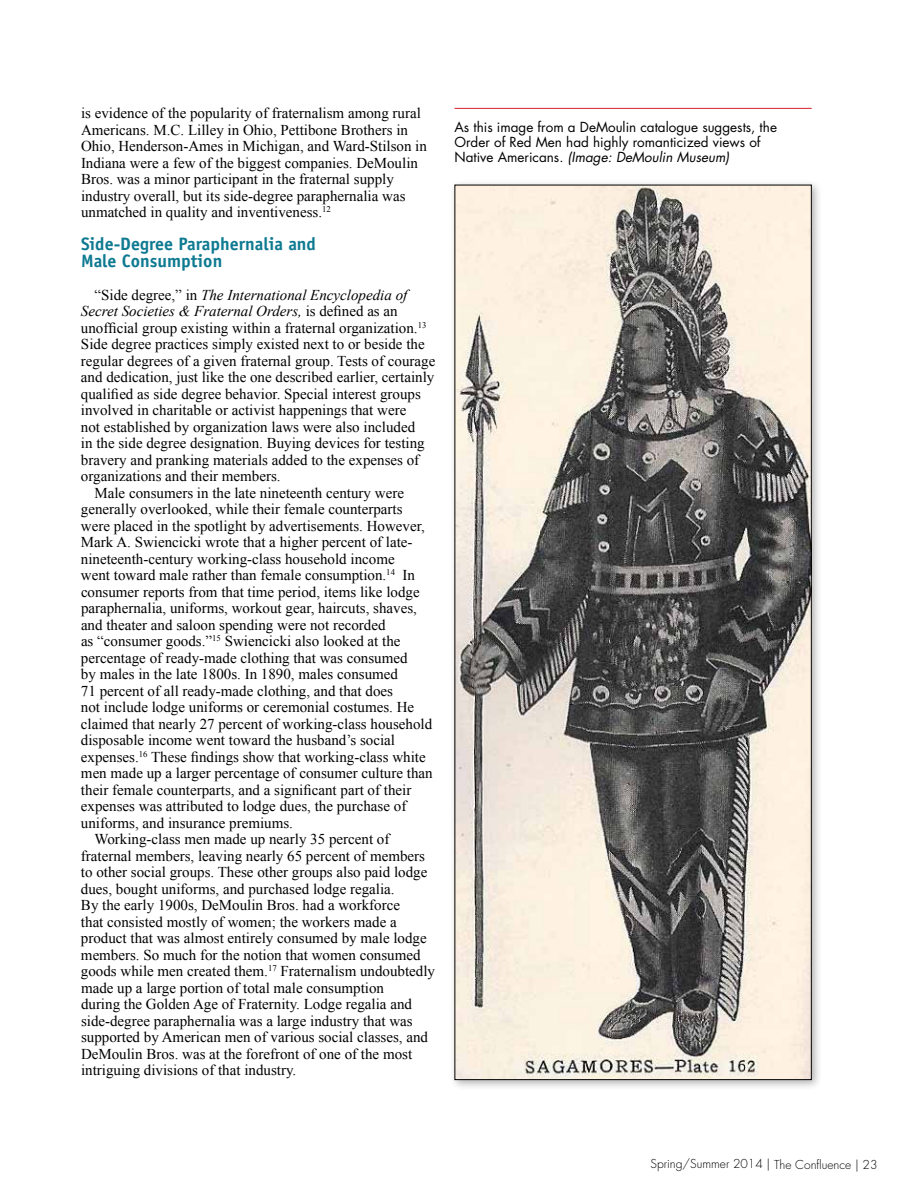
<style>
.page{position:relative;width:918px;height:1188px;background:#fff}
.page>*{position:absolute;margin:0;border:0;box-sizing:border-box;transform-origin:0 0}
.t1{font:700 18px/16.5px "Officina Sans Std";color:#0e7a91}
.t2{font:15px/16.5px "Times New Roman";color:#000}
.t3{font:italic 15px "Times New Roman";color:#000}
.t4{font:13.5px/15px "Futura Std";color:#000}
.t5{font:300 12px "Futura Std";color:#000}
.s1{font-style:normal}
.s2{font-style:italic}
</style>
<div class="page">
<div style="left:449px;top:180px;width:374px;height:911px;background:#000;opacity:.3"></div>
<img style="left:456px;top:187px;width:354px;height:891px">
<hr style="left:454px;top:108px;width:358px;height:1px;background:#d42027">
<p class="t2" style="left:81px;top:105px;width:347px">is evidence of the popularity of fraternalism among rural Americans. M.C. Lilley in Ohio, Pettibone Brothers in Ohio, Henderson-Ames in Michigan, and Ward-Stilson in Indiana were a few of the biggest companies. DeMoulin Bros. was a minor participant in the fraternal supply industry overall, but its side-degree paraphernalia was unmatched in quality and inventiveness.<sup>12</sup></p>
<p class="t1" style="left:81px;top:236px;width:237px">Side-Degree Paraphernalia and<br>Male Consumption</p>
<p class="t3" style="left:94px;top:285px;width:314px"><span class="s1">“Side degree,” in</span> The International Encyclopedia of</p>
<p class="t3" style="left:81px;top:301px;width:318px">Secret Societies &amp; Fraternal Orders, <span class="s1">is defined as an</span></p>
<p class="t2" style="left:81px;top:319px;width:347px">unofficial group existing within a fraternal organization.<sup>13</sup></p>
<p class="t2" style="left:81px;top:336px;width:345px">Side degree practices simply existed next to or beside the</p>
<p class="t2" style="left:81px;top:352px;width:356px">regular degrees of a given fraternal group. Tests of courage</p>
<p class="t2" style="left:81px;top:369px;width:355px">and dedication, just like the one described earlier, certainly</p>
<p class="t2" style="left:81px;top:385px;width:341px">qualified as side degree behavior. Special interest groups</p>
<p class="t2" style="left:81px;top:402px;width:327px">involved in charitable or activist happenings that were</p>
<p class="t2" style="left:81px;top:418px;width:336px">not established by organization laws were also included</p>
<p class="t2" style="left:81px;top:435px;width:345px">in the side degree designation. Buying devices for testing</p>
<p class="t2" style="left:81px;top:451px;width:340px">bravery and pranking materials added to the expenses of</p>
<p class="t2" style="left:81px;top:468px;width:201px">organizations and their members.</p>
<p class="t2" style="left:94px;top:484px;width:311px">Male consumers in the late nineteenth century were</p>
<p class="t2" style="left:81px;top:501px;width:323px">generally overlooked, while their female counterparts</p>
<p class="t2" style="left:81px;top:517px;width:345px">were placed in the spotlight by advertisements. However,</p>
<p class="t2" style="left:81px;top:534px;width:333px">Mark A. Swiencicki wrote that a higher percent of late-</p>
<p class="t2" style="left:81px;top:550px;width:315px">nineteenth-century working-class household income</p>
<p class="t2" style="left:81px;top:567px;width:336px">went toward male rather than female consumption.<sup>14</sup> In</p>
<p class="t2" style="left:81px;top:583px;width:340px">consumer reports from that time period, items like lodge</p>
<p class="t2" style="left:81px;top:600px;width:337px">paraphernalia, uniforms, workout gear, haircuts, shaves,</p>
<p class="t2" style="left:81px;top:616px;width:306px">and theater and saloon spending were not recorded</p>
<p class="t2" style="left:81px;top:633px;width:321px">as “consumer goods.”<sup>15</sup> Swiencicki also looked at the</p>
<p class="t2" style="left:81px;top:649px;width:328px">percentage of ready-made clothing that was consumed</p>
<p class="t2" style="left:81px;top:666px;width:319px">by males in the late 1800s. In 1890, males consumed</p>
<p class="t2" style="left:81px;top:682px;width:314px">71 percent of all ready-made clothing, and that does</p>
<p class="t2" style="left:81px;top:699px;width:335px">not include lodge uniforms or ceremonial costumes. He</p>
<p class="t2" style="left:81px;top:715px;width:353px">claimed that nearly 27 percent of working-class household</p>
<p class="t2" style="left:81px;top:732px;width:316px">disposable income went toward the husband’s social</p>
<p class="t2" style="left:81px;top:748px;width:346px">expenses.<sup>16</sup> These findings show that working-class white</p>
<p class="t2" style="left:81px;top:765px;width:353px">men made up a larger percentage of consumer culture than</p>
<p class="t2" style="left:81px;top:781px;width:332px">their female counterparts, and a significant part of their</p>
<p class="t2" style="left:81px;top:798px;width:327px">expenses was attributed to lodge dues, the purchase of</p>
<p class="t2" style="left:81px;top:814px;width:214px">uniforms, and insurance premiums.</p>
<p class="t2" style="left:94px;top:831px;width:296px">Working-class men made up nearly 35 percent of</p>
<p class="t2" style="left:81px;top:847px;width:346px">fraternal members, leaving nearly 65 percent of members</p>
<p class="t2" style="left:81px;top:864px;width:348px">to other social groups. These other groups also paid lodge</p>
<p class="t2" style="left:81px;top:880px;width:315px">dues, bought uniforms, and purchased lodge regalia.</p>
<p class="t2" style="left:81px;top:897px;width:321px">By the early 1900s, DeMoulin Bros. had a workforce</p>
<p class="t2" style="left:81px;top:913px;width:317px">that consisted mostly of women; the workers made a</p>
<p class="t2" style="left:81px;top:930px;width:347px">product that was almost entirely consumed by male lodge</p>
<p class="t2" style="left:81px;top:946px;width:341px">members. So much for the notion that women consumed</p>
<p class="t2" style="left:81px;top:963px;width:356px">goods while men created them.<sup>17</sup> Fraternalism undoubtedly</p>
<p class="t2" style="left:81px;top:979px;width:305px">made up a large portion of total male consumption</p>
<p class="t2" style="left:81px;top:996px;width:333px">during the Golden Age of Fraternity. Lodge regalia and</p>
<p class="t2" style="left:81px;top:1012px;width:333px">side-degree paraphernalia was a large industry that was</p>
<p class="t2" style="left:81px;top:1029px;width:349px">supported by American men of various social classes, and</p>
<p class="t2" style="left:81px;top:1045px;width:333px">DeMoulin Bros. was at the forefront of one of the most</p>
<p class="t2" style="left:81px;top:1062px;width:217px">intriguing divisions of that industry.</p>
<p class="t4" style="left:454px;top:119px;width:324px">As this image from a DeMoulin catalogue suggests, the<br>Order of Red Men had highly romanticized views of<br>Native Americans. <span class="s2">(Image: DeMoulin Museum)</span></p>
<p class="t5" style="left:651px;top:1156px;width:228px">Spring/Summer 2014 | The Confluence | 23</p>
</div>
